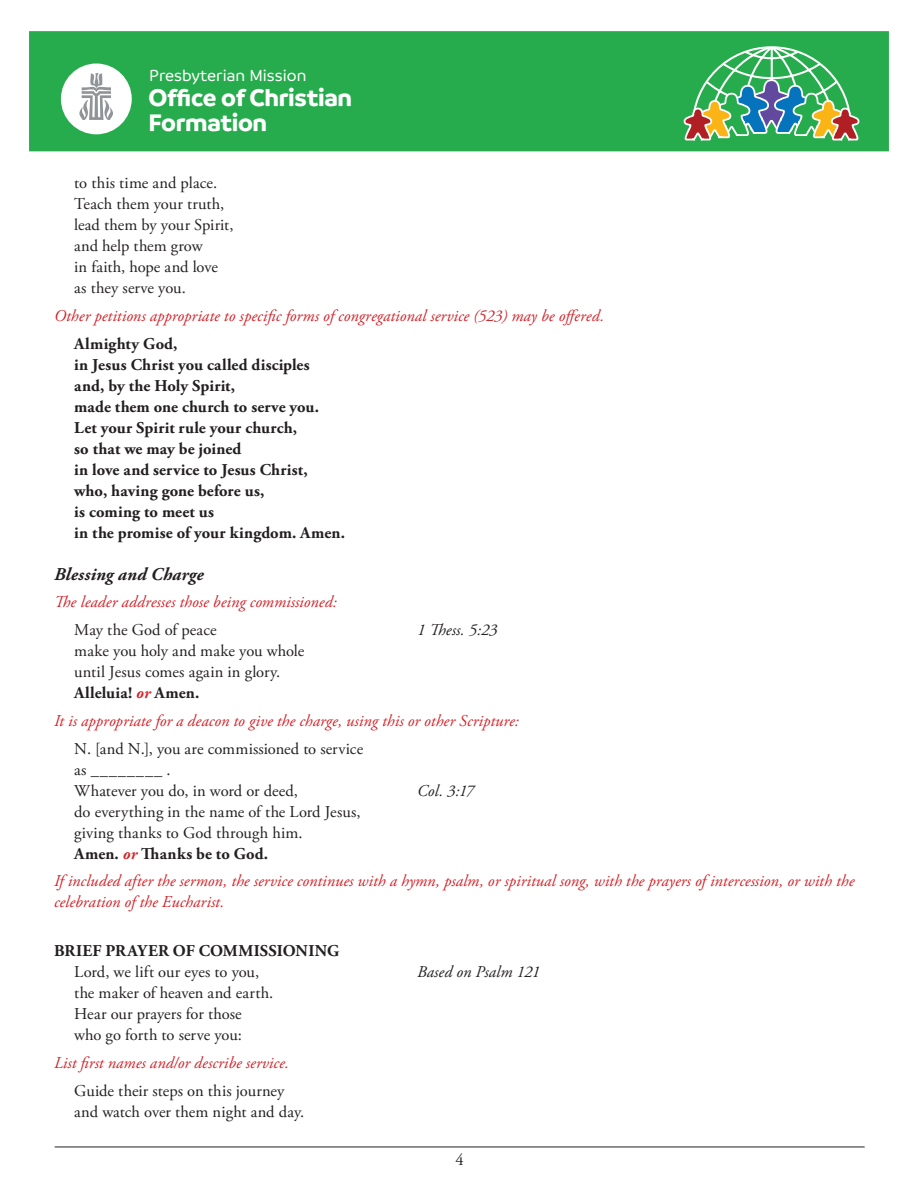
<style>
.page{position:relative;width:918px;height:1188px;background:#fff}
.page>*{position:absolute;margin:0;border:0;box-sizing:border-box;transform-origin:0 0}
.t1{font:700 25.8px/25.5px "Branding";letter-spacing:-.01em;color:#fff}
.Ital_Head{font:italic 700 18px "Adobe Garamond Pro";letter-spacing:.01em;color:#231f20}
.t2{font:500 17.25px "Branding";color:#fff}
.t3{font:16.5px "Adobe Garamond Pro";letter-spacing:.005em;color:#231f20}
.Red{font:italic 16.5px/21px "Adobe Garamond Pro";letter-spacing:.005em;color:#d1232a}
.Cap_Head{font:700 16.5px "Adobe Garamond Pro";letter-spacing:.005em;color:#231f20}
.bold{font:700 16.5px "Adobe Garamond Pro";letter-spacing:.005em;color:#231f20}
.t4{font:italic 16.5px "Adobe Garamond Pro";color:#231f20}
.s1{font-style:italic;color:#d1232a}
</style>
<div class="page">
<div style="left:27px;top:29px;width:864px;height:124px;background:#27ac4d;border:2px solid #fff"></div>
<svg style="left:683px;top:46px;width:177px;height:107px"></svg>
<div style="left:61px;top:64px;width:71px;height:70px;background:#fff;border-radius:50%"></div>
<svg style="left:79px;top:73px;width:34px;height:47px"></svg>
<hr style="left:55px;top:1147px;width:810px;height:1px;background:#231f20">
<p class="t2" style="left:149px;top:66px;width:159px">Presbyterian Mission</p>
<h1 class="t1" style="left:148px;top:85px;width:205px">Office of Christian<br>Formation</h1>
<p class="t3" style="left:74px;top:173px;width:144px">to this time and place.</p>
<p class="t3" style="left:74px;top:194px;width:152px">Teach them your truth,</p>
<p class="t3" style="left:74px;top:215px;width:161px">lead them by your Spirit,</p>
<p class="t3" style="left:74px;top:236px;width:130px">and help them grow</p>
<p class="t3" style="left:74px;top:257px;width:145px">in faith, hope and love</p>
<p class="t3" style="left:74px;top:278px;width:113px">as they serve you.</p>
<p class="Red" style="left:54px;top:305px;width:552px">Other petitions appropriate to specific forms of congregational service (523) may be offered.</p>
<p class="Cap_Head" style="left:74px;top:334px;width:105px">Almighty God,</p>
<p class="Cap_Head" style="left:74px;top:355px;width:237px">in Jesus Christ you called disciples</p>
<p class="Cap_Head" style="left:74px;top:376px;width:162px">and, by the Holy Spirit,</p>
<p class="Cap_Head" style="left:74px;top:397px;width:246px">made them one church to serve you.</p>
<p class="Cap_Head" style="left:74px;top:418px;width:224px">Let your Spirit rule your church,</p>
<p class="Cap_Head" style="left:74px;top:439px;width:169px">so that we may be joined</p>
<p class="Cap_Head" style="left:74px;top:460px;width:235px">in love and service to Jesus Christ,</p>
<p class="Cap_Head" style="left:74px;top:481px;width:192px">who, having gone before us,</p>
<p class="Cap_Head" style="left:74px;top:502px;width:141px">is coming to meet us</p>
<p class="Cap_Head" style="left:74px;top:523px;width:272px">in the promise of your kingdom. Amen.</p>
<p class="Ital_Head" style="left:54px;top:563px;width:151px">Blessing and Charge</p>
<p class="Red" style="left:54px;top:592px;width:284px">The leader addresses those being commissioned:</p>
<p class="t3" style="left:74px;top:620px;width:144px">May the God of peace</p>
<p class="t4" style="left:417px;top:620px;width:82px">1 Thess. 5:23</p>
<p class="t3" style="left:74px;top:641px;width:232px">make you holy and make you whole</p>
<p class="t3" style="left:74px;top:662px;width:208px">until Jesus comes again in glory.</p>
<p class="bold" style="left:74px;top:683px;width:127px">Alleluia! <span class="s1">or</span> Amen.</p>
<p class="Red" style="left:54px;top:710px;width:466px">It is appropriate for a deacon to give the charge, using this or other Scripture:</p>
<p class="t3" style="left:74px;top:738px;width:290px">N. [and N.], you are commissioned to service</p>
<p class="t3" style="left:74px;top:759px;width:98px">as ________ .</p>
<p class="t3" style="left:74px;top:780px;width:225px">Whatever you do, in word or deed,</p>
<p class="t4" style="left:417px;top:780px;width:59px">Col. 3:17</p>
<p class="t3" style="left:74px;top:801px;width:288px">do everything in the name of the Lord Jesus,</p>
<p class="t3" style="left:74px;top:822px;width:230px">giving thanks to God through him.</p>
<p class="bold" style="left:74px;top:844px;width:196px">Amen. <span class="s1">or</span> Thanks be to God.</p>
<p class="Red" style="left:54px;top:871px;width:802px">If included after the sermon, the service continues with a hymn, psalm, or spiritual song, with the prayers of intercession, or with the celebration of the Eucharist.</p>
<p class="Cap_Head" style="left:54px;top:941px;width:287px">BRIEF PRAYER OF COMMISSIONING</p>
<p class="t3" style="left:74px;top:962px;width:187px">Lord, we lift our eyes to you,</p>
<p class="t4" style="left:417px;top:962px;width:125px">Based on Psalm 121</p>
<p class="t3" style="left:74px;top:983px;width:201px">the maker of heaven and earth.</p>
<p class="t3" style="left:74px;top:1004px;width:169px">Hear our prayers for those</p>
<p class="t3" style="left:74px;top:1025px;width:169px">who go forth to serve you:</p>
<p class="Red" style="left:54px;top:1052px;width:237px">List first names and/or describe service.</p>
<p class="t3" style="left:74px;top:1080px;width:212px">Guide their steps on this journey</p>
<p class="t3" style="left:74px;top:1101px;width:232px">and watch over them night and day.</p>
<p class="t3" style="left:456px;top:1150px;width:10px">4</p>
</div>
